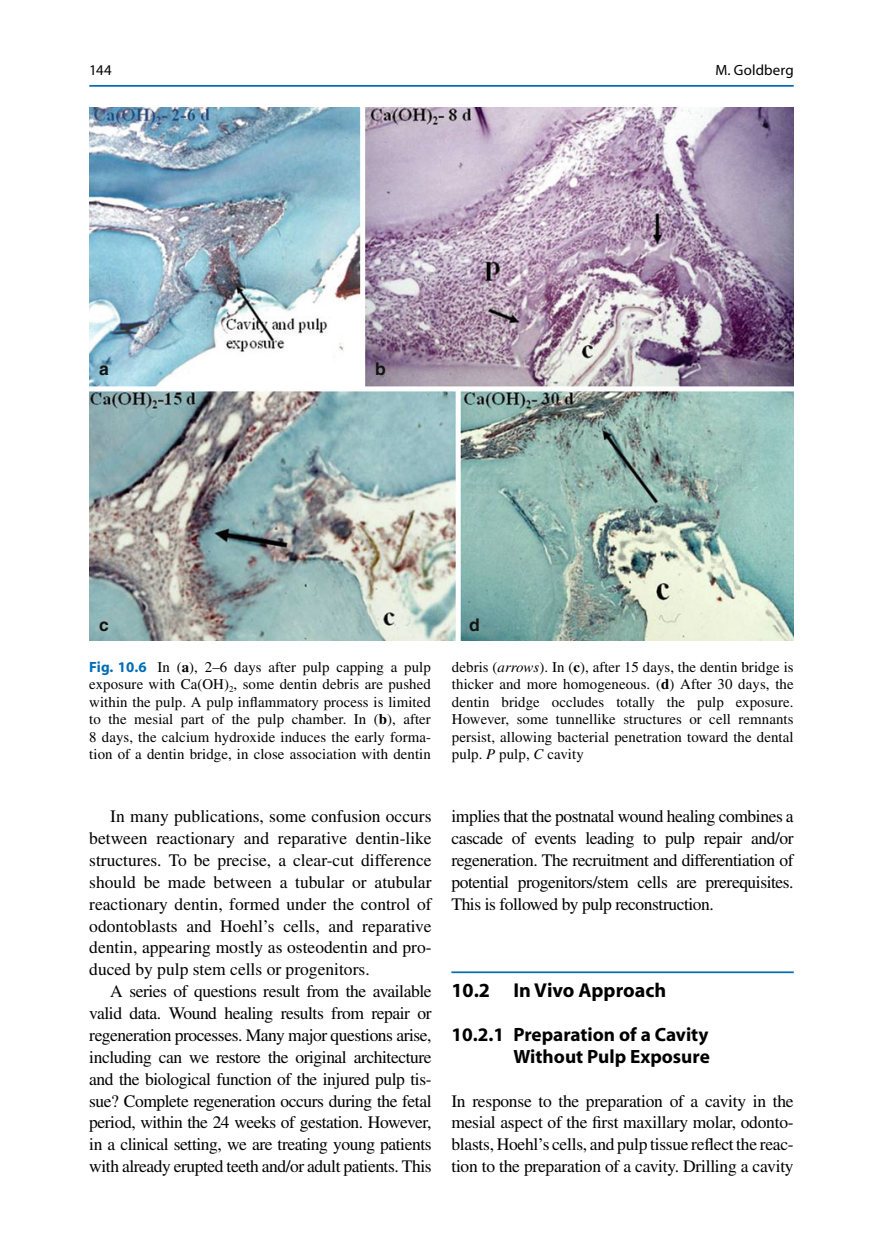
<style>
.page{position:relative;width:883px;height:1260px;background:#fff}
.page>*{position:absolute;margin:0;border:0;box-sizing:border-box;transform-origin:0 0}
.t1{font:700 20.12px "Myriad";color:#000}
.t2{font:700 19.25px/21.9px "Myriad";color:#000;text-align:right}
.t3{font:17.5px/21.9px "Times";letter-spacing:-.025em;color:#000;text-align:justify}
.t4{font:700 17.5px "Helvetica";color:#131413}
.t5{font:14.88px/17.5px "Times";letter-spacing:.005em;color:#000;text-align:justify}
.t6{font:14.88px "Myriad";letter-spacing:.01em;color:#000}
.s1{font-family:"Myriad";font-weight:700;color:#006db6}
.s2{font-weight:700}
.s3{font-style:italic}
</style>
<div class="page">
<hr style="left:451px;top:971px;width:343px;height:2px;background:#006db6">
<img style="left:89px;top:107px;width:705px;height:533px">
<hr style="left:89px;top:85px;width:705px;height:2px;background:#006db6">
<p class="t6" style="left:89px;top:64px;width:24px">144</p>
<p class="t4" style="left:99px;top:358px;width:11px">a</p>
<p class="t4" style="left:375px;top:358px;width:12px">b</p>
<p class="t6" style="left:715px;top:64px;width:80px">M. Goldberg</p>
<p class="t4" style="left:99px;top:614px;width:11px">c</p>
<p class="t4" style="left:469px;top:614px;width:12px">d</p>
<p class="t5" style="left:89px;top:659px;width:343px"><span class="s1">Fig. 10.6</span> In ( <span class="s2">a</span> ), 2–6 days after pulp capping a pulp exposure with Ca(OH) <sub>2</sub> , some dentin debris are pushed within the pulp. A pulp inflammatory process is limited to the mesial part of the pulp chamber. In ( <span class="s2">b</span> ), after 8 days, the calcium hydroxide induces the early forma&shy;tion of a dentin bridge, in close association with dentin</p>
<p class="t5" style="left:452px;top:659px;width:343px">debris ( <span class="s3">arrows</span> ). In ( <span class="s2">c</span> ), after 15 days, the dentin bridge is thicker and more homogeneous. ( <span class="s2">d</span> ) After 30 days, the dentin bridge occludes totally the pulp exposure.<br>However, some tunnellike structures or cell remnants persist, allowing bacterial penetration toward the dental pulp. <span class="s3">P</span> pulp, <span class="s3">C</span> cavity</p>
<p class="t3" style="left:89px;top:807px;width:344px;text-indent:21px">In many publications, some confusion occurs between reactionary and reparative dentin-like structures. To be precise, a clear-cut difference should be made between a tubular or atubular reactionary dentin, formed under the control of odontoblasts and Hoehl’s cells, and reparative dentin, appearing mostly as osteodentin and pro&shy;duced by pulp stem cells or progenitors.</p>
<p class="t3" style="left:89px;top:982px;width:344px;text-indent:21px">A series of questions result from the available valid data. Wound healing results from repair or regeneration processes. Many major questions arise, including can we restore the original architecture and the biological function of the injured pulp tis&shy;sue? Complete regeneration occurs during the fetal period, within the 24 weeks of gestation. However, in a clinical setting, we are treating young patients with already erupted teeth and/or adult patients. This</p>
<p class="t3" style="left:451px;top:807px;width:344px">implies that the postnatal wound healing combines a cascade of events leading to pulp repair and/or regeneration. The recruitment and differentiation of potential progenitors/stem cells are prerequisites.<br>This is followed by pulp reconstruction.</p>
<p class="t1" style="left:451px;top:983px;width:216px">10.2 In Vivo Approach</p>
<p class="t2" style="left:451px;top:1025px;width:260px">10.2.1 Preparation of a Cavity<br>Without Pulp Exposure</p>
<p class="t3" style="left:451px;top:1091px;width:344px">In response to the preparation of a cavity in the mesial aspect of the first maxillary molar, odonto&shy;blasts, Hoehl’s cells, and pulp tissue reflect the reac&shy;tion to the preparation of a cavity. Drilling a cavity</p>
</div>
